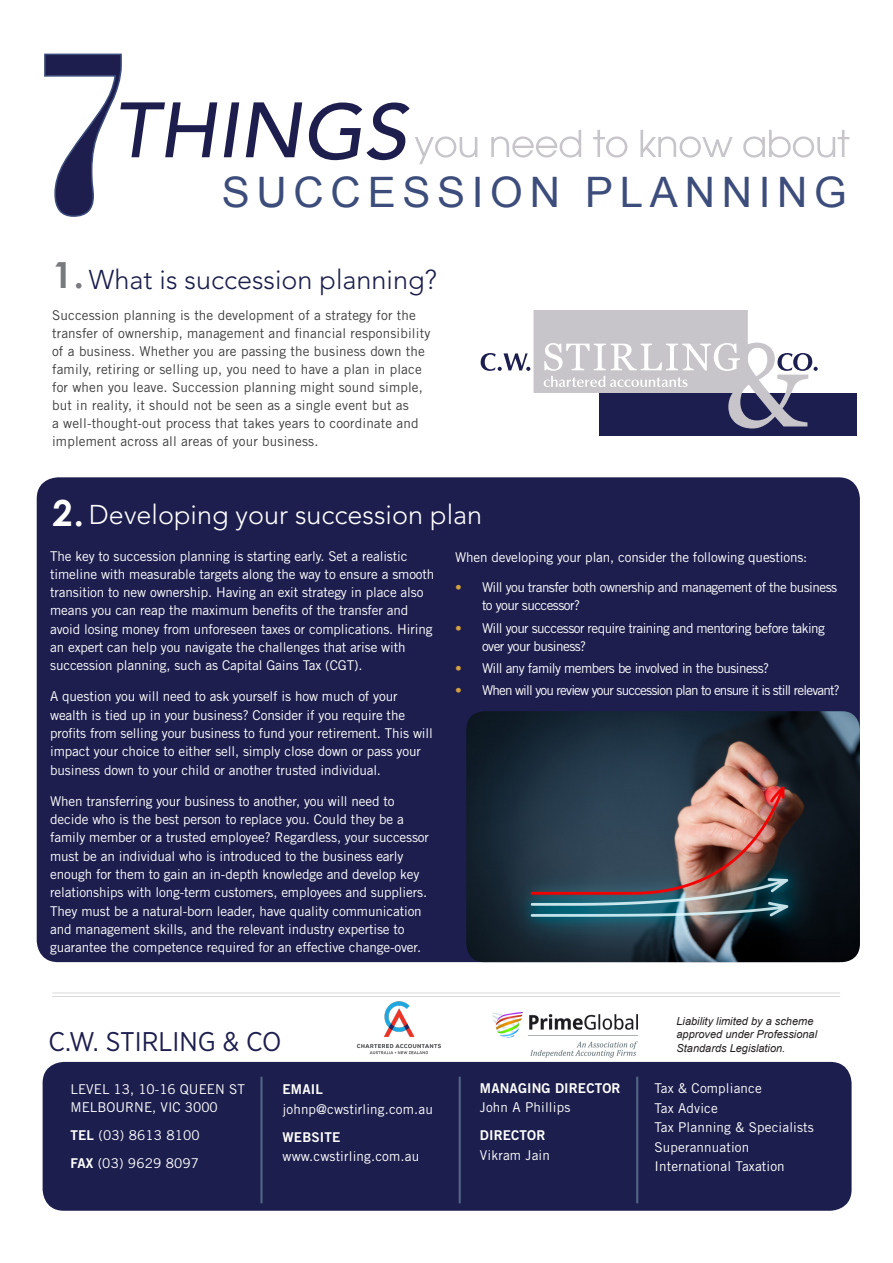
<style>
.page{position:relative;width:893px;height:1263px;background:#fff}
.page>*{position:absolute;margin:0;border:0;box-sizing:border-box;transform-origin:0 0}
.t1{font:42px "Arial";letter-spacing:.16em;color:#3c4d7c}
.t2{font:700 36px "Century Gothic";color:#787a7d}
.t3{font:700 36px "Century Gothic";color:#fff}
.Title_-_Article{font:300 27px "Avenir LT Std";color:#fff}
.Title_-_Article-2{font:300 27px "Avenir LT Std";color:#1c1e4d}
.t4{font:27px "Gotham Narrow";color:#1d1e4e}
.BODY_COPY-TRADEGOTHI{font:13.5px/18.3px "Trade Gothic LT Std";letter-spacing:-.01em;color:#fff}
.BODY_COPY-TRADEGOTHI-2{font:13.5px/18px "Trade Gothic LT Std";letter-spacing:.01em;color:#3e3e3f}
.BODY_COPY-TRADEGOTHI-3{font:13.5px/18px "Trade Gothic LT Std";letter-spacing:-.04em;color:#fff}
.BODY_COPY-TRADEGOTHI-4{font:13.5px/19.5px "Trade Gothic LT Std";letter-spacing:.01em;color:#fff}
.BODY_COPY-TRADEGOTHI-5{font:13.5px "Trade Gothic LT Std";letter-spacing:-.06em;color:#fff}
.t5{font:13.5px/19.5px "Trade Gothic LT Std Bd 2";letter-spacing:.01em;color:#fff}
.t6{font:italic 10.95px/13.2px "Arial";color:#231f20}
.s1{font-family:"Avenir LT Std";font-weight:300;color:#d2a03d}
.s2{font-family:"Trade Gothic LT Std Bd 2"}
.s3{font-family:"Trade Gothic LT Std"}
</style>
<div class="page">
<div style="left:43px;top:1062px;width:809px;height:149px;background:#1c1e4d;border-radius:21px"></div>
<div style="left:37px;top:477px;width:823px;height:485px;background:#1d1e4e;border-radius:21px"></div>
<hr style="left:53px;top:996px;width:787px;height:1px;background:#d9dadc">
<hr style="left:53px;top:992px;width:787px;height:1px;background:#d9dadc">
<svg style="left:224px;top:102px;width:15px;height:55px"></svg>
<svg style="left:246px;top:102px;width:231px;height:62px"></svg>
<svg style="left:491px;top:130px;width:90px;height:28px"></svg>
<svg style="left:593px;top:130px;width:34px;height:28px"></svg>
<svg style="left:640px;top:130px;width:93px;height:28px"></svg>
<svg style="left:743px;top:130px;width:106px;height:28px"></svg>
<svg style="left:44px;top:53px;width:173px;height:164px"></svg>
<img style="left:466px;top:711px;width:394px;height:251px">
<div style="left:599px;top:393px;width:258px;height:43px;background:#1b1e4f"></div>
<svg style="left:481px;top:310px;width:337px;height:118px"></svg>
<img style="left:356px;top:1001px;width:85px;height:54px">
<hr style="left:260px;top:1077px;width:3px;height:126px;background:#87adbd">
<hr style="left:459px;top:1077px;width:2px;height:126px;background:#87adbd">
<hr style="left:636px;top:1077px;width:2px;height:126px;background:#87adbd">
<img style="left:493px;top:1012px;width:144px;height:46px">
<p class="t1" style="left:222px;top:165px;width:627px">SUCCESSION PLANNING</p>
<p class="t2" style="left:53px;top:248px;width:33px">1.</p>
<p class="Title_-_Article-2" style="left:89px;top:264px;width:350px">What is succession planning?</p>
<p class="BODY_COPY-TRADEGOTHI-2" style="left:52px;top:306px;width:380px">Succession planning is the development of a strategy for the transfer of ownership, management and financial responsibility of a business. Whether you are passing the business down the family, retiring or selling up, you need to have a plan in place for when you leave. Succession planning might sound simple, but in reality, it should not be seen as a single event but as<br>a well-thought-out process that takes years to coordinate and implement across all areas of your business.</p>
<p class="t3" style="left:53px;top:486px;width:33px">2.</p>
<p class="BODY_COPY-TRADEGOTHI" style="left:50px;top:546px;width:386px">The key to succession planning is starting early. Set a realistic timeline with measurable targets along the way to ensure a smooth transition to new ownership. Having an exit strategy in place also means you can reap the maximum benefits of the transfer and avoid losing money from unforeseen taxes or complications. Hiring an expert can help you navigate the challenges that arise with succession planning, such as Capital Gains Tax (CGT).</p>
<p class="BODY_COPY-TRADEGOTHI" style="left:50px;top:687px;width:384px">A question you will need to ask yourself is how much of your wealth is tied up in your business? Consider if you require the profits from selling your business to fund your retirement. This will impact your choice to either sell, simply close down or pass your business down to your child or another trusted individual.</p>
<p class="BODY_COPY-TRADEGOTHI" style="left:50px;top:791px;width:380px">When transferring your business to another, you will need to decide who is the best person to replace you. Could they be a family member or a trusted employee? Regardless, your successor must be an individual who is introduced to the business early enough for them to gain an in-depth knowledge and develop key relationships with long-term customers, employees and suppliers.<br>They must be a natural-born leader, have quality communication and management skills, and the relevant industry expertise to guarantee the competence required for an effective change-over.</p>
<p class="Title_-_Article" style="left:89px;top:499px;width:395px">Developing your succession plan</p>
<p class="BODY_COPY-TRADEGOTHI" style="left:455px;top:547px;width:354px">When developing your plan, consider the following questions:</p>
<p class="BODY_COPY-TRADEGOTHI-3" style="left:482px;top:578px;width:357px;text-indent:-27px"><span class="s1">•</span> Will you transfer both ownership and management of the business to your successor?</p>
<p class="BODY_COPY-TRADEGOTHI-3" style="left:482px;top:619px;width:344px;text-indent:-27px"><span class="s1">•</span> Will your successor require training and mentoring before taking over your business?</p>
<p class="BODY_COPY-TRADEGOTHI-3" style="left:455px;top:659px;width:316px"><span class="s1">•</span> Will any family members be involved in the business?</p>
<p class="BODY_COPY-TRADEGOTHI-5" style="left:455px;top:682px;width:386px"><span class="s1">•</span> When will you review your succession plan to ensure it is still relevant?</p>
<p class="t4" style="left:49px;top:1024px;width:234px">C.W. STIRLING &amp; CO</p>
<p class="BODY_COPY-TRADEGOTHI" style="left:70px;top:1080px;width:176px">LEVEL 13, 10-16 QUEEN ST<br>MELBOURNE, VIC 3000</p>
<p class="BODY_COPY-TRADEGOTHI-4" style="left:70px;top:1126px;width:131px"><span class="s2">TEL</span> (03) 8613 8100</p>
<p class="BODY_COPY-TRADEGOTHI-4" style="left:70px;top:1154px;width:130px"><span class="s2">FAX</span> (03) 9629 8097</p>
<p class="BODY_COPY-TRADEGOTHI-4" style="left:283px;top:1080px;width:152px"><span class="s2">EMAIL </span>johnp@cwstirling.com.au</p>
<p class="BODY_COPY-TRADEGOTHI-4" style="left:283px;top:1127px;width:138px"><span class="s2">WEBSITE </span>www.cwstirling.com.au</p>
<p class="t5" style="left:480px;top:1078px;width:142px">MANAGING DIRECTOR<br><span class="s3">John A Phillips</span></p>
<p class="BODY_COPY-TRADEGOTHI-4" style="left:480px;top:1126px;width:71px"><span class="s2">DIRECTOR<br></span>Vikram Jain</p>
<p class="t6" style="left:676px;top:1015px;width:142px">Liability limited by a scheme approved under Professional<br>Standards Legislation.</p>
<p class="BODY_COPY-TRADEGOTHI-4" style="left:655px;top:1078px;width:161px">Tax &amp; Compliance<br>Tax Advice<br>Tax Planning &amp; Specialists<br>Superannuation<br>International Taxation</p>
</div>
